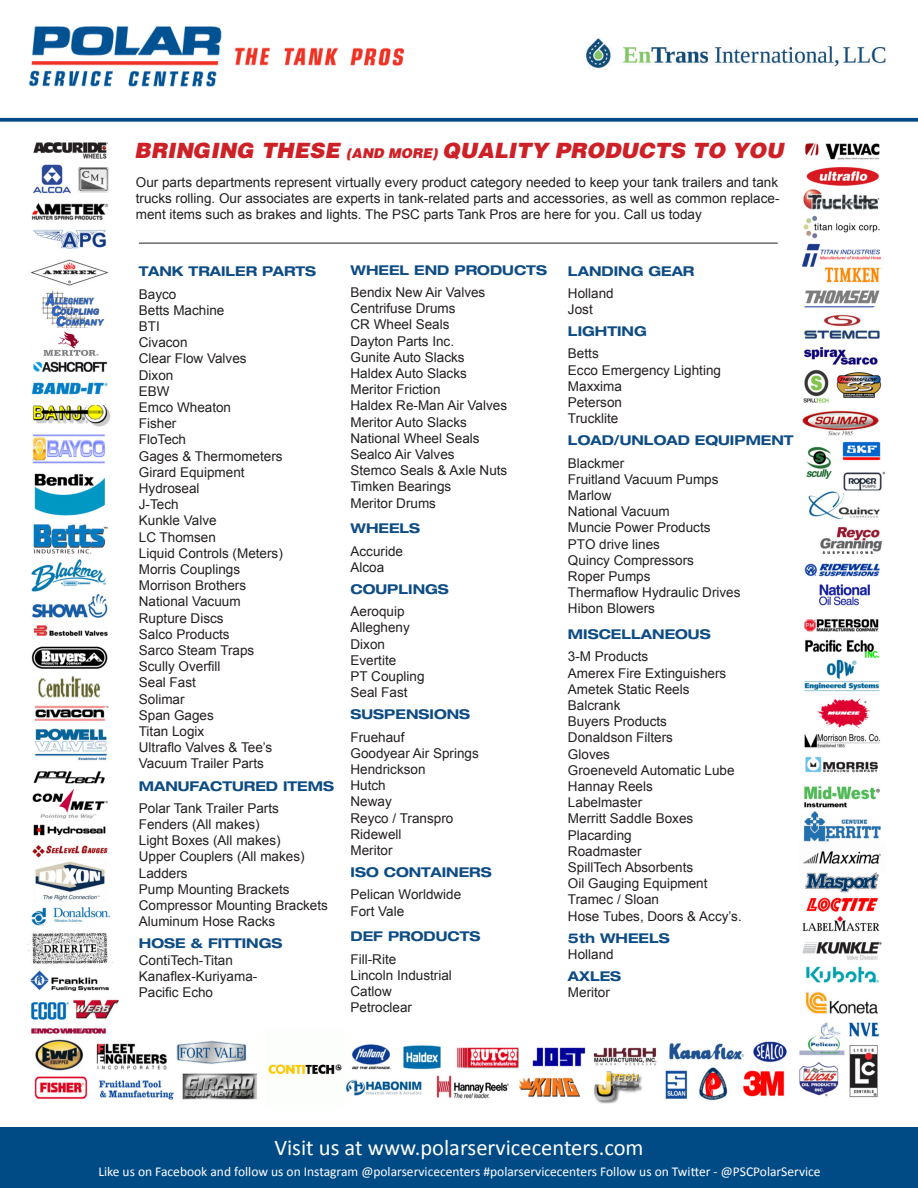
<style>
.page{position:relative;width:918px;height:1188px;background:#fff}
.page>*{position:absolute;margin:0;border:0;box-sizing:border-box;transform-origin:0 0}
.t1{font:22.5px "Calibri";color:#fff}
.t2{font:21.15px "Airbus Special";color:#ce2127}
.t3{font:13.5px/16.2px "Arial";color:#231f20;text-align:justify}
.t4{font:700 expanded 13.5px "Helvetica Neue LT Std";color:#0e4c84}
.t5{font:13.5px "Calibri";color:#fff}
.s1{font-size:13.5px}
</style>
<div class="page">
<img style="left:28px;top:142px;width:91px;height:892px">
<img style="left:799px;top:143px;width:87px;height:955px">
<img style="left:34px;top:1039px;width:753px;height:65px">
<hr style="left:139px;top:243px;width:639px;height:1px;background:#231f20">
<img style="left:30px;top:26px;width:374px;height:61px">
<img style="left:586px;top:37px;width:300px;height:31px">
<svg style="left:0;top:118px;width:918px;height:4px;background:#165a8f"></svg>
<div style="left:32px;top:328px;width:78px;height:24px;background:#fff"></div>
<img style="left:43px;top:332px;width:55px;height:24px">
<div style="left:259px;top:1035px;width:84px;height:61px;background:#fff"></div>
<img style="left:265px;top:1039px;width:79px;height:65px">
<div style="left:0;top:1127px;width:918px;height:61px;background:#004b85"></div>
<p class="t2" style="left:134px;top:138px;width:651px">BRINGING THESE <span class="s1">(AND MORE)</span> QUALITY PRODUCTS TO YOU</p>
<p class="t3" style="left:136px;top:174px;width:645px">Our parts departments represent virtually every product category needed to keep your tank trailers and tank trucks rolling. Our associates are experts in tank-related parts and accessories, as well as common replace&shy;ment items such as brakes and lights. The PSC parts Tank Pros are here for you. Call us today</p>
<p class="t4" style="left:139px;top:263px;width:179px">TANK TRAILER PARTS</p>
<p class="t3" style="left:139px;top:286px;width:39px">Bayco</p>
<p class="t3" style="left:139px;top:302px;width:87px">Betts Machine</p>
<p class="t3" style="left:139px;top:318px;width:23px">BTI</p>
<p class="t3" style="left:139px;top:334px;width:50px">Civacon</p>
<p class="t3" style="left:139px;top:351px;width:109px">Clear Flow Valves</p>
<p class="t3" style="left:139px;top:367px;width:36px">Dixon</p>
<p class="t3" style="left:139px;top:383px;width:32px">EBW</p>
<p class="t3" style="left:139px;top:399px;width:94px">Emco Wheaton</p>
<p class="t3" style="left:139px;top:415px;width:39px">Fisher</p>
<p class="t3" style="left:139px;top:432px;width:49px">FloTech</p>
<p class="t3" style="left:139px;top:448px;width:145px">Gages &amp; Thermometers</p>
<p class="t3" style="left:139px;top:464px;width:107px">Girard Equipment</p>
<p class="t3" style="left:139px;top:480px;width:62px">Hydroseal</p>
<p class="t3" style="left:139px;top:496px;width:41px">J-Tech</p>
<p class="t3" style="left:139px;top:513px;width:79px">Kunkle Valve</p>
<p class="t3" style="left:139px;top:529px;width:79px">LC Thomsen</p>
<p class="t3" style="left:139px;top:545px;width:146px">Liquid Controls (Meters)</p>
<p class="t3" style="left:139px;top:561px;width:103px">Morris Couplings</p>
<p class="t3" style="left:139px;top:577px;width:109px">Morrison Brothers</p>
<p class="t3" style="left:139px;top:594px;width:103px">National Vacuum</p>
<p class="t3" style="left:139px;top:610px;width:86px">Rupture Discs</p>
<p class="t3" style="left:139px;top:626px;width:92px">Salco Products</p>
<p class="t3" style="left:139px;top:642px;width:117px">Sarco Steam Traps</p>
<p class="t3" style="left:139px;top:658px;width:83px">Scully Overfill</p>
<p class="t3" style="left:139px;top:675px;width:59px">Seal Fast</p>
<p class="t3" style="left:139px;top:691px;width:47px">Solimar</p>
<p class="t3" style="left:139px;top:707px;width:77px">Span Gages</p>
<p class="t3" style="left:139px;top:723px;width:67px">Titan Logix</p>
<p class="t3" style="left:139px;top:739px;width:135px">Ultraflo Valves &amp; Tee’s</p>
<p class="t3" style="left:139px;top:756px;width:127px">Vacuum Trailer Parts</p>
<p class="t4" style="left:139px;top:777px;width:197px">MANUFACTURED ITEMS</p>
<p class="t3" style="left:139px;top:800px;width:142px">Polar Tank Trailer Parts</p>
<p class="t3" style="left:139px;top:816px;width:122px">Fenders (All makes)</p>
<p class="t3" style="left:139px;top:832px;width:143px">Light Boxes (All makes)</p>
<p class="t3" style="left:139px;top:849px;width:167px">Upper Couplers (All makes)</p>
<p class="t3" style="left:139px;top:865px;width:50px">Ladders</p>
<p class="t3" style="left:139px;top:881px;width:152px">Pump Mounting Brackets</p>
<p class="t3" style="left:139px;top:897px;width:191px">Compressor Mounting Brackets</p>
<p class="t3" style="left:139px;top:913px;width:138px">Aluminum Hose Racks</p>
<p class="t4" style="left:139px;top:935px;width:145px">HOSE &amp; FITTINGS</p>
<p class="t3" style="left:139px;top:952px;width:96px">ContiTech-Titan</p>
<p class="t3" style="left:139px;top:968px;width:120px">Kanaflex-Kuriyama-</p>
<p class="t3" style="left:139px;top:984px;width:76px">Pacific Echo</p>
<p class="t4" style="left:351px;top:262px;width:198px">WHEEL END PRODUCTS</p>
<p class="t3" style="left:351px;top:284px;width:136px">Bendix New Air Valves</p>
<p class="t3" style="left:351px;top:301px;width:107px">Centrifuse Drums</p>
<p class="t3" style="left:351px;top:317px;width:101px">CR Wheel Seals</p>
<p class="t3" style="left:351px;top:333px;width:105px">Dayton Parts Inc.</p>
<p class="t3" style="left:351px;top:349px;width:116px">Gunite Auto Slacks</p>
<p class="t3" style="left:351px;top:365px;width:118px">Haldex Auto Slacks</p>
<p class="t3" style="left:351px;top:382px;width:92px">Meritor Friction</p>
<p class="t3" style="left:351px;top:398px;width:158px">Haldex Re-Man Air Valves</p>
<p class="t3" style="left:351px;top:414px;width:118px">Meritor Auto Slacks</p>
<p class="t3" style="left:351px;top:430px;width:131px">National Wheel Seals</p>
<p class="t3" style="left:351px;top:446px;width:106px">Sealco Air Valves</p>
<p class="t3" style="left:351px;top:463px;width:158px">Stemco Seals &amp; Axle Nuts</p>
<p class="t3" style="left:351px;top:479px;width:102px">Timken Bearings</p>
<p class="t3" style="left:351px;top:495px;width:87px">Meritor Drums</p>
<p class="t4" style="left:351px;top:520px;width:71px">WHEELS</p>
<p class="t3" style="left:351px;top:543px;width:54px">Accuride</p>
<p class="t3" style="left:351px;top:559px;width:35px">Alcoa</p>
<p class="t4" style="left:351px;top:581px;width:100px">COUPLINGS</p>
<p class="t3" style="left:351px;top:604px;width:56px">Aeroquip</p>
<p class="t3" style="left:351px;top:620px;width:61px">Allegheny</p>
<p class="t3" style="left:351px;top:636px;width:36px">Dixon</p>
<p class="t3" style="left:351px;top:652px;width:47px">Evertite</p>
<p class="t3" style="left:351px;top:668px;width:76px">PT Coupling</p>
<p class="t3" style="left:351px;top:685px;width:59px">Seal Fast</p>
<p class="t4" style="left:351px;top:706px;width:121px">SUSPENSIONS</p>
<p class="t3" style="left:351px;top:729px;width:56px">Fruehauf</p>
<p class="t3" style="left:351px;top:745px;width:130px">Goodyear Air Springs</p>
<p class="t3" style="left:351px;top:761px;width:77px">Hendrickson</p>
<p class="t3" style="left:351px;top:778px;width:37px">Hutch</p>
<p class="t3" style="left:351px;top:794px;width:43px">Neway</p>
<p class="t3" style="left:351px;top:810px;width:104px">Reyco / Transpro</p>
<p class="t3" style="left:351px;top:826px;width:53px">Ridewell</p>
<p class="t3" style="left:351px;top:842px;width:43px">Meritor</p>
<p class="t4" style="left:351px;top:864px;width:143px">ISO CONTAINERS</p>
<p class="t3" style="left:351px;top:887px;width:112px">Pelican Worldwide</p>
<p class="t3" style="left:351px;top:903px;width:55px">Fort Vale</p>
<p class="t4" style="left:351px;top:928px;width:131px">DEF PRODUCTS</p>
<p class="t3" style="left:351px;top:951px;width:47px">Fill-Rite</p>
<p class="t3" style="left:351px;top:967px;width:103px">Lincoln Industrial</p>
<p class="t3" style="left:351px;top:983px;width:43px">Catlow</p>
<p class="t3" style="left:351px;top:1000px;width:63px">Petroclear</p>
<p class="t4" style="left:568px;top:262px;width:128px">LANDING GEAR</p>
<p class="t3" style="left:568px;top:285px;width:47px">Holland</p>
<p class="t3" style="left:568px;top:301px;width:26px">Jost</p>
<p class="t4" style="left:568px;top:323px;width:80px">LIGHTING</p>
<p class="t3" style="left:568px;top:346px;width:32px">Betts</p>
<p class="t3" style="left:568px;top:362px;width:155px">Ecco Emergency Lighting</p>
<p class="t3" style="left:568px;top:378px;width:55px">Maxxima</p>
<p class="t3" style="left:568px;top:394px;width:56px">Peterson</p>
<p class="t3" style="left:568px;top:411px;width:52px">Trucklite</p>
<p class="t4" style="left:568px;top:432px;width:227px">LOAD/UNLOAD EQUIPMENT</p>
<p class="t3" style="left:568px;top:455px;width:58px">Blackmer</p>
<p class="t3" style="left:568px;top:471px;width:152px">Fruitland Vacuum Pumps</p>
<p class="t3" style="left:568px;top:487px;width:45px">Marlow</p>
<p class="t3" style="left:568px;top:504px;width:103px">National Vacuum</p>
<p class="t3" style="left:568px;top:520px;width:144px">Muncie Power Products</p>
<p class="t3" style="left:568px;top:536px;width:94px">PTO drive lines</p>
<p class="t3" style="left:568px;top:552px;width:128px">Quincy Compressors</p>
<p class="t3" style="left:568px;top:568px;width:84px">Roper Pumps</p>
<p class="t3" style="left:568px;top:585px;width:174px">Thermaflow Hydraulic Drives</p>
<p class="t3" style="left:568px;top:601px;width:89px">Hibon Blowers</p>
<p class="t4" style="left:568px;top:626px;width:144px">MISCELLANEOUS</p>
<p class="t3" style="left:568px;top:649px;width:82px">3-M Products</p>
<p class="t3" style="left:568px;top:665px;width:160px">Amerex Fire Extinguishers</p>
<p class="t3" style="left:568px;top:681px;width:123px">Ametek Static Reels</p>
<p class="t3" style="left:568px;top:697px;width:54px">Balcrank</p>
<p class="t3" style="left:568px;top:714px;width:101px">Buyers Products</p>
<p class="t3" style="left:568px;top:730px;width:107px">Donaldson Filters</p>
<p class="t3" style="left:568px;top:746px;width:44px">Gloves</p>
<p class="t3" style="left:568px;top:762px;width:168px">Groeneveld Automatic Lube</p>
<p class="t3" style="left:568px;top:778px;width:86px">Hannay Reels</p>
<p class="t3" style="left:568px;top:795px;width:76px">Labelmaster</p>
<p class="t3" style="left:568px;top:811px;width:127px">Merritt Saddle Boxes</p>
<p class="t3" style="left:568px;top:827px;width:65px">Placarding</p>
<p class="t3" style="left:568px;top:843px;width:75px">Roadmaster</p>
<p class="t3" style="left:568px;top:859px;width:127px">SpillTech Absorbents</p>
<p class="t3" style="left:568px;top:876px;width:141px">Oil Gauging Equipment</p>
<p class="t3" style="left:568px;top:892px;width:93px">Tramec / Sloan</p>
<p class="t3" style="left:568px;top:908px;width:175px">Hose Tubes, Doors &amp; Accy’s.</p>
<p class="t4" style="left:568px;top:930px;width:103px">5th WHEELS</p>
<p class="t3" style="left:568px;top:946px;width:47px">Holland</p>
<p class="t4" style="left:568px;top:968px;width:55px">AXLES</p>
<p class="t3" style="left:568px;top:985px;width:43px">Meritor</p>
<p class="t1" style="left:274px;top:1133px;width:371px">Visit us at www.polarservicecenters.com</p>
<p class="t5" style="left:98px;top:1163px;width:724px">Like us on Facebook and follow us on Instagram @polarservicecenters #polarservicecenters Follow us on Twitter - @PSCPolarService</p>
</div>
